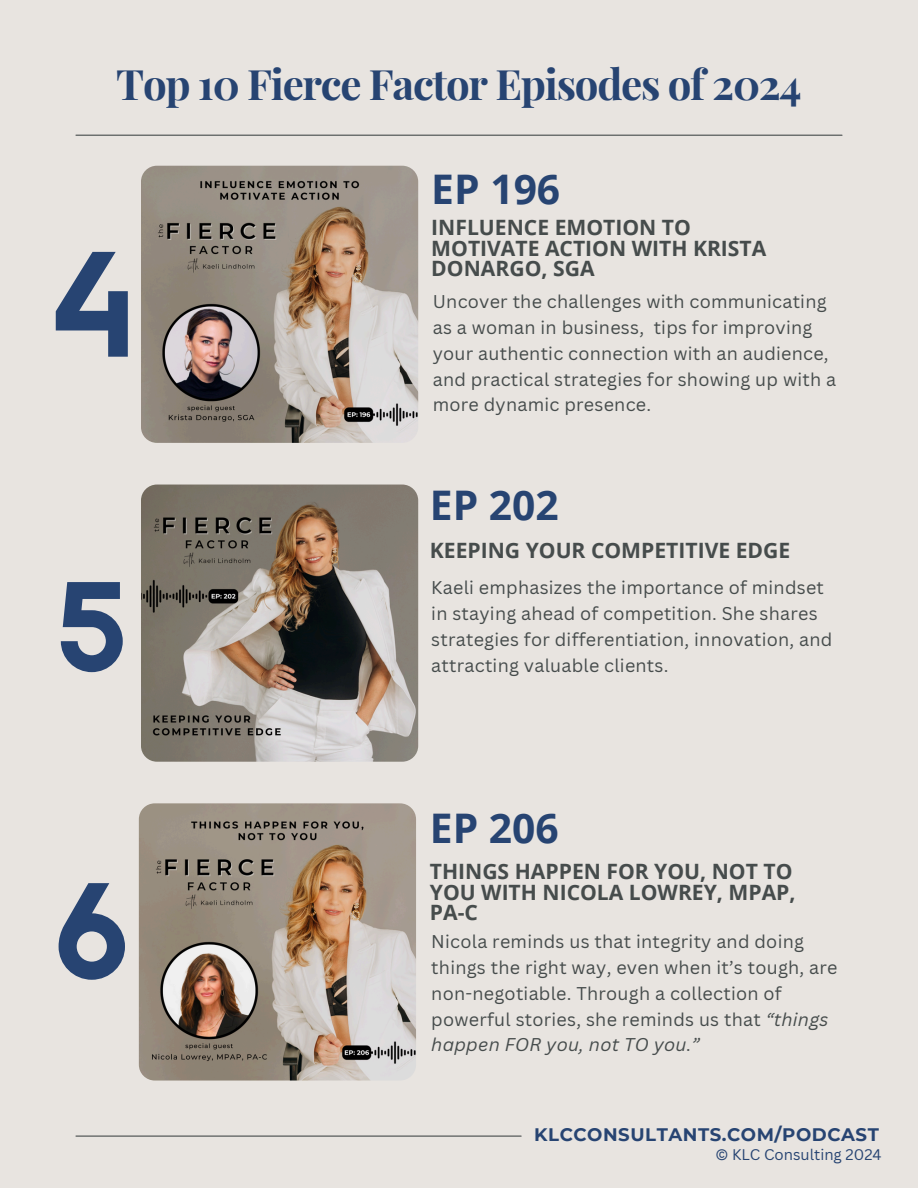
<style>
.page{position:relative;width:918px;height:1188px;background:#e8e4e0}
.page>*{position:absolute;margin:0;border:0;box-sizing:border-box;transform-origin:0 0}
.t1{font:700 42px "Playfair Display";letter-spacing:-.03em;color:#274472}
.t2{font:700 40.8px "Open Sans";color:#274472}
.t3{font:700 21.15px/20.2px "Open Sans";color:#464c4c}
.t4{font:700 18.15px "Montserrat";letter-spacing:.03em;color:#274472}
.t5{font:18px/25.8px "Canva Sans";letter-spacing:.015em;color:#464c4c}
.t6{font:15px "Canva Sans";color:#274472}
.s1{font-style:italic}
</style>
<div class="page">
<hr style="left:76px;top:135px;width:766px;height:1px;background:#464c4c">
<img style="left:141px;top:485px;width:277px;height:277px;border-radius:16px">
<img style="left:139px;top:803px;width:277px;height:278px;border-radius:16px">
<hr style="left:76px;top:1136px;width:445px;height:1px;background:#464c4c">
<img style="left:141px;top:166px;width:277px;height:277px;border-radius:16px">
<svg style="left:56px;top:252px;width:72px;height:105px"></svg>
<svg style="left:61px;top:582px;width:62px;height:90px"></svg>
<svg style="left:59px;top:883px;width:66px;height:97px"></svg>
<h1 class="t1" style="left:116px;top:54px;width:687px">Top 10 Fierce Factor Episodes of 2024</h1>
<p class="t2" style="left:431px;top:161px;width:130px">EP 196</p>
<h5 class="t3" style="left:431px;top:217px;width:337px">INFLUENCE EMOTION TO<br>MOTIVATE ACTION WITH KRISTA<br>DONARGO, SGA</h5>
<p class="t5" style="left:433px;top:288px;width:405px">Uncover the challenges with communicating as a woman in business, tips for improving your authentic connection with an audience, and practical strategies for showing up with a more dynamic presence.</p>
<h1 class="t2" style="left:430px;top:477px;width:130px">EP 202</h1>
<p class="t3" style="left:430px;top:540px;width:362px">KEEPING YOUR COMPETITIVE EDGE</p>
<h3 class="t5" style="left:431px;top:575px;width:403px">Kaeli emphasizes the importance of mindset in staying ahead of competition. She shares strategies for differentiation, innovation, and attracting valuable clients.</h3>
<p class="t2" style="left:430px;top:800px;width:130px">EP 206</p>
<p class="t3" style="left:430px;top:861px;width:367px">THINGS HAPPEN FOR YOU, NOT TO<br>YOU WITH NICOLA LOWREY, MPAP,<br>PA-C</p>
<h1 class="t5" style="left:431px;top:928px;width:408px">Nicola reminds us that integrity and doing things the right way, even when it’s tough, are non-negotiable. Through a collection of powerful stories, she reminds us that <span class="s1">“things happen FOR you, not TO you.”</span></h1>
<h5 class="t4" style="left:534px;top:1123px;width:346px">KLCCONSULTANTS.COM/PODCAST</h5>
<h3 class="t6" style="left:715px;top:1144px;width:168px">© KLC Consulting 2024</h3>
</div>
